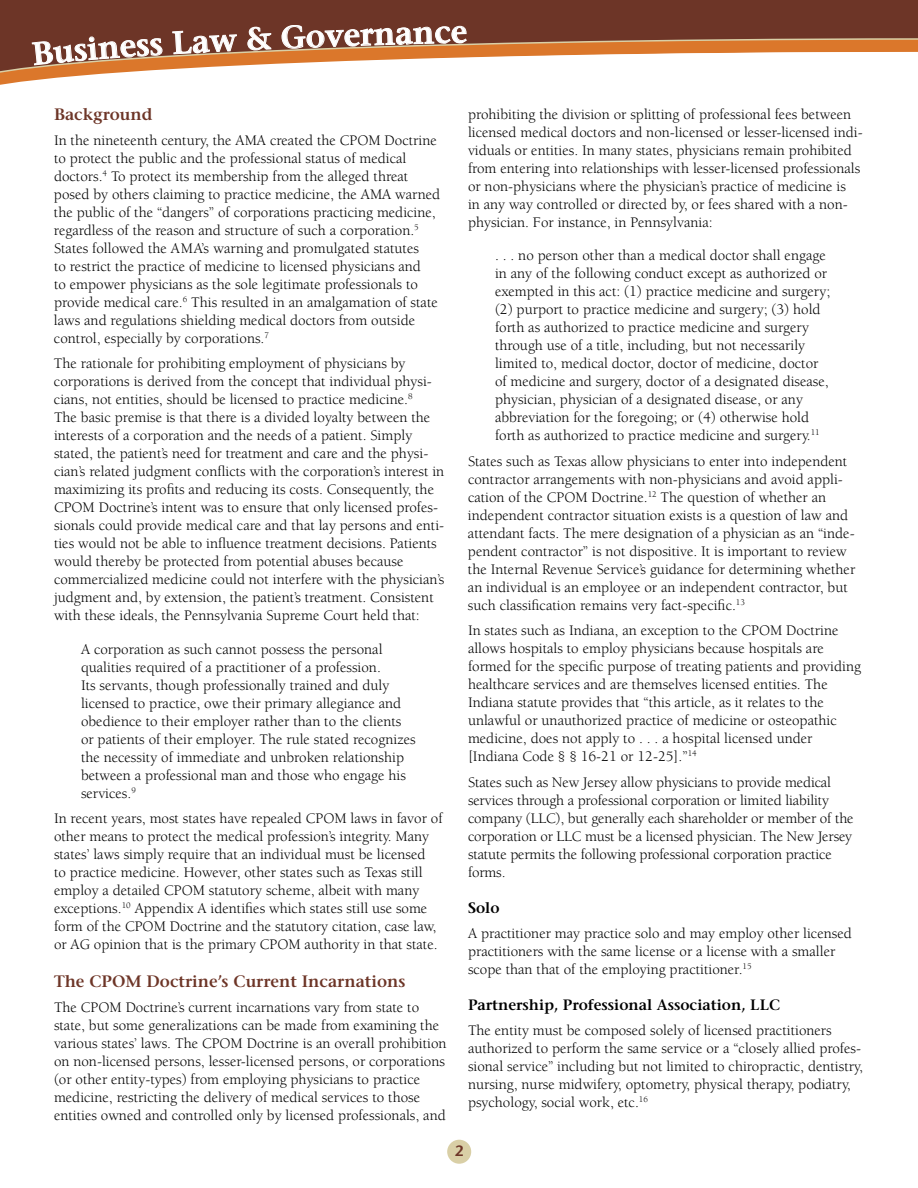
<style>
.page{position:relative;width:918px;height:1188px;background:#fff}
.page>*{position:absolute;margin:0;border:0;box-sizing:border-box;transform-origin:0 0}
.t1{font:600 31.5px "Stone Serif";color:#fff}
.t2{font:600 16.5px "Stone Serif";color:#6d3527}
.t3{font:15px/18px "Berkeley";color:#000}
.t4{font:600 15px "Stone Serif";color:#000}
.t5{font:600 15px "Stone Sans";color:#6d3527}
</style>
<div class="page">
<div style="left:0;top:0;width:918px;height:98px;background:#6d3527"></div>
<svg style="left:162px;top:38px;width:755px;height:14px"></svg>
<svg style="left:172px;top:30px;width:65px;height:22px"></svg>
<svg style="left:247px;top:26px;width:25px;height:25px"></svg>
<svg style="left:281px;top:25px;width:186px;height:27px"></svg>
<div style="left:447px;top:1140px;width:24px;height:24px;background:#d9cfa6;border-radius:50%"></div>
<svg style="left:917px;top:38px;width:1px;height:14px"></svg>
<svg style="left:0;top:52px;width:918px;height:46px;background:#f8ede4"></svg>
<svg style="left:31px;top:36px;width:131px;height:44px"></svg>
<h1 class="t1" style="left:97px;top:29px;width:66px;rotate:-4deg">ness</h1>
<h1 class="t1" style="left:171px;top:24px;width:101px;rotate:-3deg">Law &amp;</h1>
<h1 class="t1" style="left:280px;top:19px;width:188px;rotate:-2deg">Governance</h1>
<p class="t2" style="left:54px;top:105px;width:100px">Background</p>
<p class="t3" style="left:54px;top:131px;width:388px">In the nineteenth century, the AMA created the CPOM Doctrine to protect the public and the professional status of medical doctors.<sup>4</sup> To protect its membership from the alleged threat posed by others claiming to practice medicine, the AMA warned the public of the “dangers” of corporations practicing medicine, regardless of the reason and structure of such a corporation.<sup>5<br></sup>States followed the AMA’s warning and promulgated statutes<br>to restrict the practice of medicine to licensed physicians and<br>to empower physicians as the sole legitimate professionals to provide medical care.<sup>6</sup> This resulted in an amalgamation of state laws and regulations shielding medical doctors from outside control, especially by corporations.<sup>7</sup></p>
<p class="t3" style="left:54px;top:355px;width:392px">The rationale for prohibiting employment of physicians by corporations is derived from the concept that individual physi&shy;cians, not entities, should be licensed to practice medicine.<sup>8<br></sup>The basic premise is that there is a divided loyalty between the interests of a corporation and the needs of a patient. Simply stated, the patient’s need for treatment and care and the physi&shy;cian’s related judgment conflicts with the corporation’s interest in maximizing its profits and reducing its costs. Consequently, the CPOM Doctrine’s intent was to ensure that only licensed profes&shy;sionals could provide medical care and that lay persons and enti&shy;ties would not be able to influence treatment decisions. Patients would thereby be protected from potential abuses because commercialized medicine could not interfere with the physician’s judgment and, by extension, the patient’s treatment. Consistent with these ideals, the Pennsylvania Supreme Court held that:</p>
<p class="t3" style="left:81px;top:640px;width:336px">A corporation as such cannot possess the personal qualities required of a practitioner of a profession.<br>Its servants, though professionally trained and duly licensed to practice, owe their primary allegiance and obedience to their employer rather than to the clients or patients of their employer. The rule stated recognizes the necessity of immediate and unbroken relationship between a professional man and those who engage his services.<sup>9</sup></p>
<p class="t3" style="left:54px;top:810px;width:390px">In recent years, most states have repealed CPOM laws in favor of other means to protect the medical profession’s integrity. Many states’ laws simply require that an individual must be licensed<br>to practice medicine. However, other states such as Texas still employ a detailed CPOM statutory scheme, albeit with many exceptions.<sup>10</sup> Appendix A identifies which states still use some form of the CPOM Doctrine and the statutory citation, case law, or AG opinion that is the primary CPOM authority in that state.</p>
<p class="t2" style="left:54px;top:972px;width:353px">The CPOM Doctrine’s Current Incarnations</p>
<p class="t3" style="left:54px;top:998px;width:394px">The CPOM Doctrine’s current incarnations vary from state to state, but some generalizations can be made from examining the various states’ laws. The CPOM Doctrine is an overall prohibition on non-licensed persons, lesser-licensed persons, or corporations (or other entity-types) from employing physicians to practice medicine, restricting the delivery of medical services to those entities owned and controlled only by licensed professionals, and</p>
<p class="t3" style="left:468px;top:106px;width:396px">prohibiting the division or splitting of professional fees between licensed medical doctors and non-licensed or lesser-licensed indi&shy;viduals or entities. In many states, physicians remain prohibited from entering into relationships with lesser-licensed professionals or non-physicians where the physician’s practice of medicine is<br>in any way controlled or directed by, or fees shared with a non&shy;physician. For instance, in Pennsylvania:</p>
<p class="t3" style="left:495px;top:247px;width:337px">. . . no person other than a medical doctor shall engage in any of the following conduct except as authorized or exempted in this act: (1) practice medicine and surgery; (2) purport to practice medicine and surgery; (3) hold forth as authorized to practice medicine and surgery through use of a title, including, but not necessarily limited to, medical doctor, doctor of medicine, doctor of medicine and surgery, doctor of a designated disease, physician, physician of a designated disease, or any abbreviation for the foregoing; or (4) otherwise hold forth as authorized to practice medicine and surgery.<sup>11</sup></p>
<p class="t3" style="left:468px;top:452px;width:389px">States such as Texas allow physicians to enter into independent contractor arrangements with non-physicians and avoid appli&shy;cation of the CPOM Doctrine.<sup>12</sup> The question of whether an independent contractor situation exists is a question of law and attendant facts. The mere designation of a physician as an “inde&shy;pendent contractor” is not dispositive. It is important to review the Internal Revenue Service’s guidance for determining whether an individual is an employee or an independent contractor, but such classification remains very fact-specific.<sup>13</sup></p>
<p class="t3" style="left:468px;top:622px;width:395px">In states such as Indiana, an exception to the CPOM Doctrine allows hospitals to employ physicians because hospitals are formed for the specific purpose of treating patients and providing healthcare services and are themselves licensed entities. The Indiana statute provides that “this article, as it relates to the unlawful or unauthorized practice of medicine or osteopathic medicine, does not apply to . . . a hospital licensed under [Indiana Code § § 16-21 or 12-25].”<sup>14</sup></p>
<p class="t3" style="left:468px;top:774px;width:387px">States such as New Jersey allow physicians to provide medical services through a professional corporation or limited liability company (LLC), but generally each shareholder or member of the corporation or LLC must be a licensed physician. The New Jersey statute permits the following professional corporation practice forms.</p>
<p class="t4" style="left:468px;top:899px;width:33px">Solo</p>
<p class="t3" style="left:468px;top:924px;width:385px">A practitioner may practice solo and may employ other licensed practitioners with the same license or a license with a smaller scope than that of the employing practitioner.<sup>15</sup></p>
<p class="t4" style="left:468px;top:996px;width:314px">Partnership, Professional Association, LLC</p>
<p class="t3" style="left:468px;top:1021px;width:397px">The entity must be composed solely of licensed practitioners authorized to perform the same service or a “closely allied profes&shy;sional service” including but not limited to chiropractic, dentistry, nursing, nurse midwifery, optometry, physical therapy, podiatry, psychology, social work, etc.<sup>16</sup></p>
<p class="t5" style="left:455px;top:1142px;width:10px">2</p>
</div>
